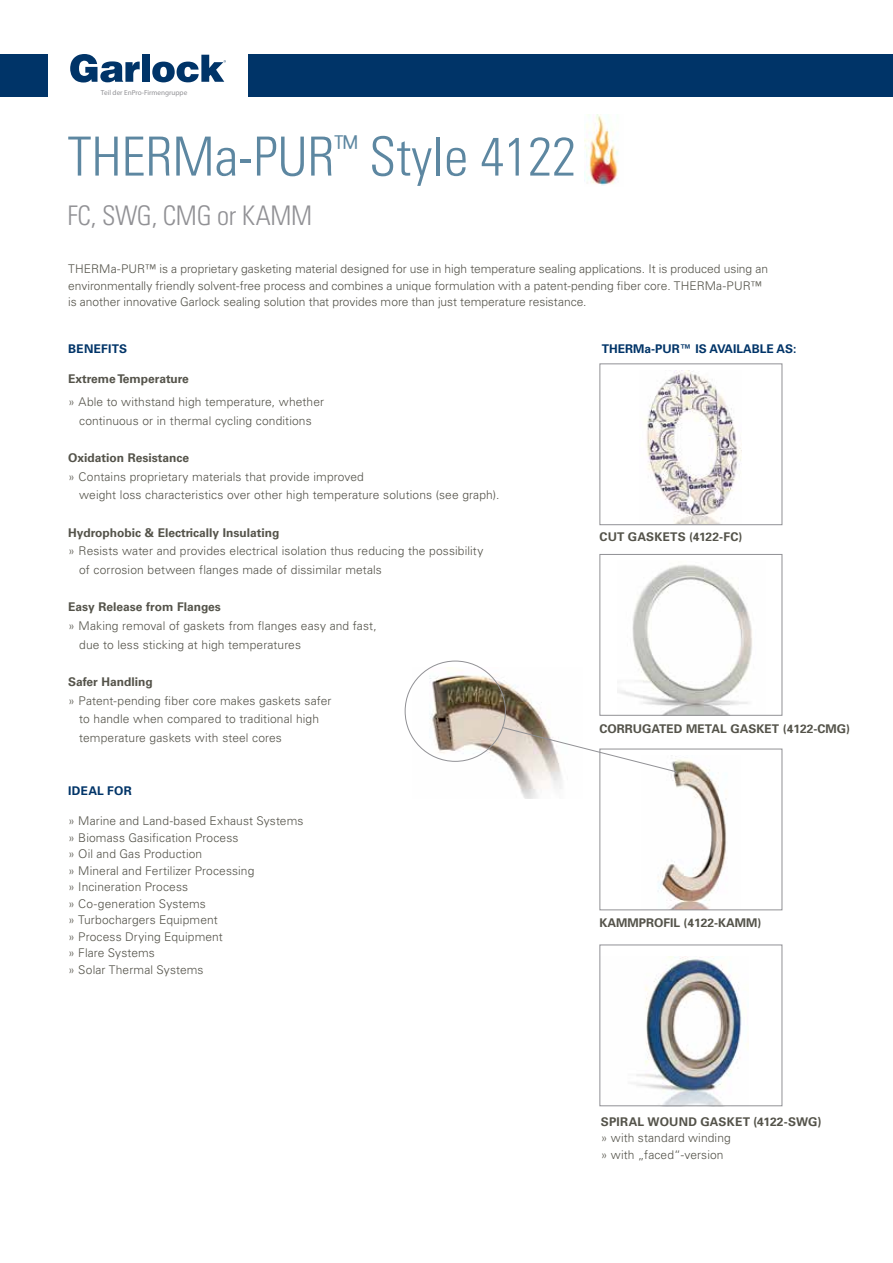
<style>
.page{position:relative;width:893px;height:1263px;background:#fff}
.page>*{position:absolute;margin:0;border:0;box-sizing:border-box;transform-origin:0 0}
.t1{font:300 condensed 54px "Univers";color:#5d87a1}
.t2{font:300 condensed 27px "Univers";letter-spacing:-.015em;color:#919195}
.t3{font:300 12px/16.5px "Univers";letter-spacing:.005em;color:#54534a}
.t4{font:700 12px "Univers LT Std";color:#54534a}
.t5{font:700 12px "Univers";color:#54534a}
.t6{font:700 12px "Univers LT Std";color:#003468}
.t7{font:700 12px "Univers";letter-spacing:.02em;color:#003468}
.t8{font:7.2px "Myriad Pro";color:#919195}
</style>
<div class="page">
<svg style="left:70px;top:54px;width:70px;height:29px"></svg>
<div style="left:142px;top:55px;width:8px;height:27px;background:#003468"></div>
<svg style="left:152px;top:55px;width:74px;height:27px"></svg>
<div style="left:0;top:54px;width:48px;height:42px;background:#003468"></div>
<div style="left:248px;top:54px;width:645px;height:42px;background:#003468"></div>
<img style="left:584px;top:115px;width:35px;height:70px">
<img style="left:645px;top:370px;width:96px;height:153px">
<div style="left:599px;top:363px;width:183px;height:162px;border:1px solid #919195"></div>
<img style="left:618px;top:564px;width:134px;height:150px">
<div style="left:599px;top:554px;width:183px;height:162px;border:1px solid #919195"></div>
<img style="left:658px;top:759px;width:69px;height:149px">
<img style="left:412px;top:668px;width:150px;height:130px">
<div style="left:599px;top:749px;width:183px;height:161px;border:1px solid #919195"></div>
<svg style="left:501px;top:726px;width:176px;height:47px"></svg>
<img style="left:634px;top:956px;width:115px;height:148px">
<div style="left:599px;top:944px;width:183px;height:162px;border:1px solid #919195"></div>
<p class="t8" style="left:101px;top:88px;width:88px">Teil der EnPro-Firmengruppe</p>
<h1 class="t1" style="left:68px;top:124px;width:510px">THERMa-PUR<sup>™</sup> Style 4122</h1>
<h2 class="t2" style="left:68px;top:199px;width:246px">FC, SWG, CMG or KAMM</h2>
<p class="t3" style="left:68px;top:260px;width:701px">THERMa-PUR™ is a proprietary gasketing material designed for use in high temperature sealing applications. It is produced using an environmentally friendly solvent-free process and combines a unique formulation with a patent-pending fiber core. THERMa-PUR™ is another innovative Garlock sealing solution that provides more than just temperature resistance.</p>
<p class="t7" style="left:68px;top:341px;width:60px">BENEFITS</p>
<p class="t4" style="left:68px;top:372px;width:122px">Extreme Temperature</p>
<p class="t3" style="left:68px;top:392px;width:257px;line-height:18.6px;text-align:center">» Able to withstand high temperature, whether continuous or in thermal cycling conditions</p>
<p class="t4" style="left:68px;top:451px;width:123px">Oxidation Resistance</p>
<p class="t3" style="left:79px;top:467px;width:422px;line-height:18.6px;text-indent:-11px">» Contains proprietary materials that provide improved<br>weight loss characteristics over other high temperature solutions (see graph).</p>
<p class="t4" style="left:68px;top:525px;width:213px">Hydrophobic &amp; Electrically Insulating</p>
<p class="t3" style="left:79px;top:541px;width:406px;line-height:18.6px;text-indent:-11px">» Resists water and provides electrical isolation thus reducing the possibility of corrosion between flanges made of dissimilar metals</p>
<p class="t4" style="left:68px;top:600px;width:154px">Easy Release from Flanges</p>
<p class="t3" style="left:79px;top:616px;width:299px;line-height:18.6px;text-indent:-11px">» Making removal of gaskets from flanges easy and fast, due to less sticking at high temperatures</p>
<p class="t4" style="left:68px;top:675px;width:86px">Safer Handling</p>
<p class="t3" style="left:79px;top:691px;width:254px;line-height:18.6px;text-indent:-11px">» Patent-pending fiber core makes gaskets safer to handle when compared to traditional high temperature gaskets with steel cores</p>
<p class="t6" style="left:602px;top:342px;width:196px">THERMa-PUR™ IS AVAILABLE AS:</p>
<p class="t5" style="left:599px;top:529px;width:144px">CUT GASKETS (4122-FC)</p>
<p class="t5" style="left:599px;top:721px;width:252px">CORRUGATED METAL GASKET (4122-CMG)</p>
<p class="t7" style="left:68px;top:783px;width:65px">IDEAL FOR</p>
<p class="t3" style="left:68px;top:812px;width:237px">» Marine and Land-based Exhaust Systems » Biomass Gasification Process<br>» Oil and Gas Production<br>» Mineral and Fertilizer Processing<br>» Incineration Process<br>» Co-generation Systems<br>» Turbochargers Equipment<br>» Process Drying Equipment<br>» Flare Systems<br>» Solar Thermal Systems</p>
<p class="t5" style="left:599px;top:915px;width:164px">KAMMPROFIL (4122-KAMM)</p>
<p class="t4" style="left:601px;top:1114px;width:222px">SPIRAL WOUND GASKET (4122-SWG)</p>
<p class="t3" style="left:601px;top:1129px;width:131px">» with standard winding » with „faced“-version</p>
</div>
